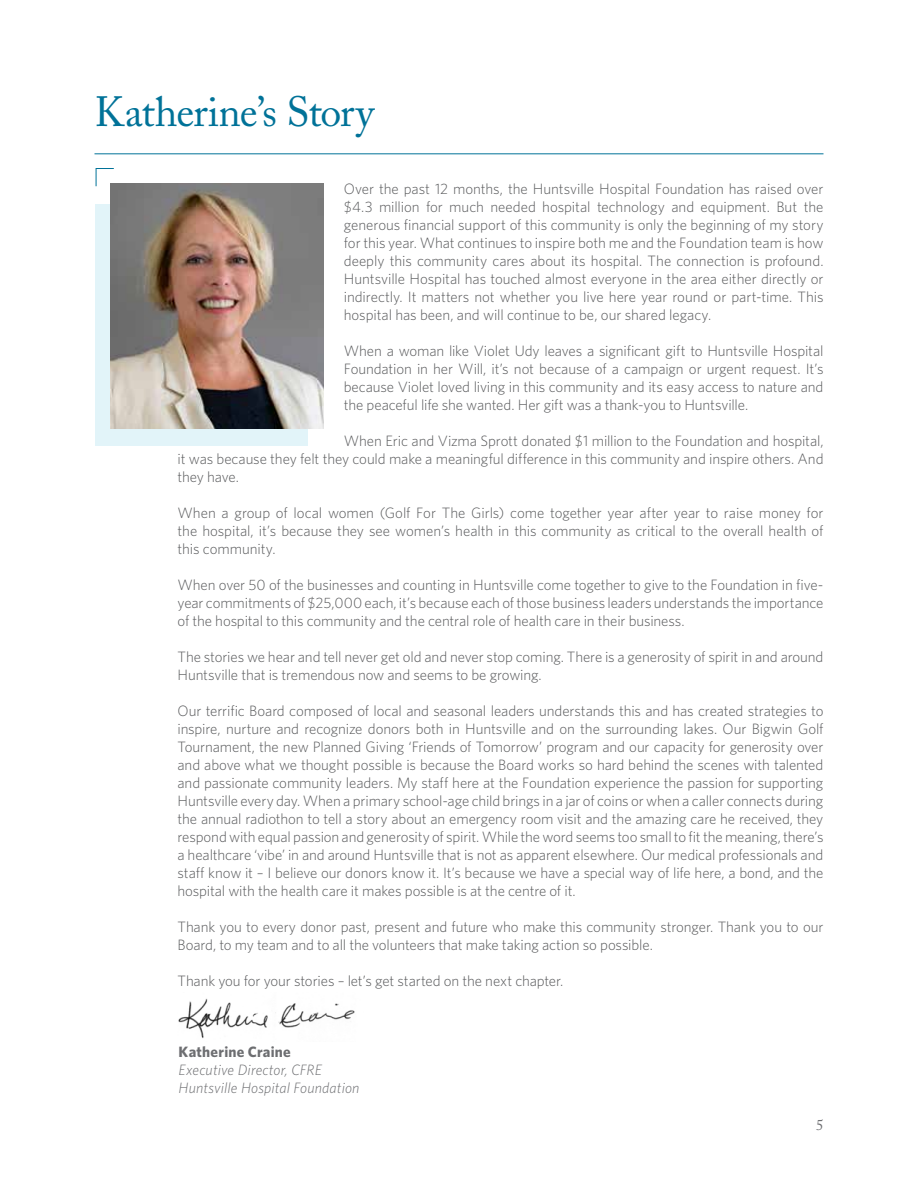
<style>
.page{position:relative;width:918px;height:1188px;background:#fff}
.page>*{position:absolute;margin:0;border:0;box-sizing:border-box;transform-origin:0 0}
.t1{font:42px "Adobe Caslon";letter-spacing:-.025em;color:#007298}
.t2{font:300 15px/18px "Whitney";letter-spacing:-.01em;color:#58595b;text-align:justify}
.t3{font:italic 300 15px/18px "Whitney";letter-spacing:.01em;color:#6d6e71}
.t4{font:700 15px "Whitney";letter-spacing:.015em;color:#6d6e71}
.t5{font:15px "Adobe Caslon Pro";color:#6d6e71}
</style>
<div class="page">
<div style="left:95px;top:204px;width:213px;height:242px;background:#e2f4f9"></div>
<img style="left:111px;top:183px;width:213px;height:246px">
<svg style="left:95px;top:168px;width:20px;height:19px"></svg>
<hr style="left:94px;top:153px;width:730px;height:1px;background:#007298">
<img style="left:178px;top:998px;width:177px;height:40px">
<h1 class="t1" style="left:94px;top:87px;width:281px">Katherine’s Story</h1>
<p class="t2" style="left:344px;top:180px;width:481px">Over the past 12 months, the Huntsville Hospital Foundation has raised over $4.3 million for much needed hospital technology and equipment. But the generous financial support of this community is only the beginning of my story for this year. What continues to inspire both me and the Foundation team is how deeply this community cares about its hospital. The connection is profound.<br>Huntsville Hospital has touched almost everyone in the area either directly or indirectly. It matters not whether you live here year round or part-time. This hospital has been, and will continue to be, our shared legacy.</p>
<p class="t2" style="left:344px;top:342px;width:481px">When a woman like Violet Udy leaves a significant gift to Huntsville Hospital Foundation in her Will, it’s not because of a campaign or urgent request. It’s because Violet loved living in this community and its easy access to nature and the peaceful life she wanted. Her gift was a thank-you to Huntsville.</p>
<p class="t2" style="left:178px;top:432px;width:648px;text-indent:166px">When Eric and Vizma Sprott donated $1 million to the Foundation and hospital, it was because they felt they could make a meaningful difference in this community and inspire others. And they have.</p>
<p class="t2" style="left:178px;top:504px;width:648px">When a group of local women (Golf For The Girls) come together year after year to raise money for the hospital, it’s because they see women’s health in this community as critical to the overall health of this community.</p>
<p class="t2" style="left:178px;top:576px;width:648px">When over 50 of the businesses and counting in Huntsville come together to give to the Foundation in five&shy;year commitments of $25,000 each, it’s because each of those business leaders understands the importance of the hospital to this community and the central role of health care in their business.</p>
<p class="t2" style="left:178px;top:648px;width:648px">The stories we hear and tell never get old and never stop coming. There is a generosity of spirit in and around<br>Huntsville that is tremendous now and seems to be growing.</p>
<p class="t2" style="left:178px;top:702px;width:648px">Our terrific Board composed of local and seasonal leaders understands this and has created strategies to inspire, nurture and recognize donors both in Huntsville and on the surrounding lakes. Our Bigwin Golf Tournament, the new Planned Giving ‘Friends of Tomorrow’ program and our capacity for generosity over and above what we thought possible is because the Board works so hard behind the scenes with talented and passionate community leaders. My staff here at the Foundation experience the passion for supporting Huntsville every day. When a primary school-age child brings in a jar of coins or when a caller connects during the annual radiothon to tell a story about an emergency room visit and the amazing care he received, they respond with equal passion and generosity of spirit. While the word seems too small to fit the meaning, there’s a healthcare ‘vibe’ in and around Huntsville that is not as apparent elsewhere. Our medical professionals and staff know it – I believe our donors know it. It’s because we have a special way of life here, a bond, and the hospital with the health care it makes possible is at the centre of it.</p>
<p class="t2" style="left:178px;top:918px;width:647px">Thank you to every donor past, present and future who make this community stronger. Thank you to our<br>Board, to my team and to all the volunteers that make taking action so possible.</p>
<p class="t2" style="left:178px;top:972px;width:387px">Thank you for your stories – let’s get started on the next chapter.</p>
<p class="t4" style="left:179px;top:1042px;width:114px">Katherine Craine</p>
<p class="t3" style="left:179px;top:1060px;width:182px">Executive Director, CFRE<br>Huntsville Hospital Foundation</p>
<p class="t5" style="left:816px;top:1116px;width:9px">5</p>
</div>
